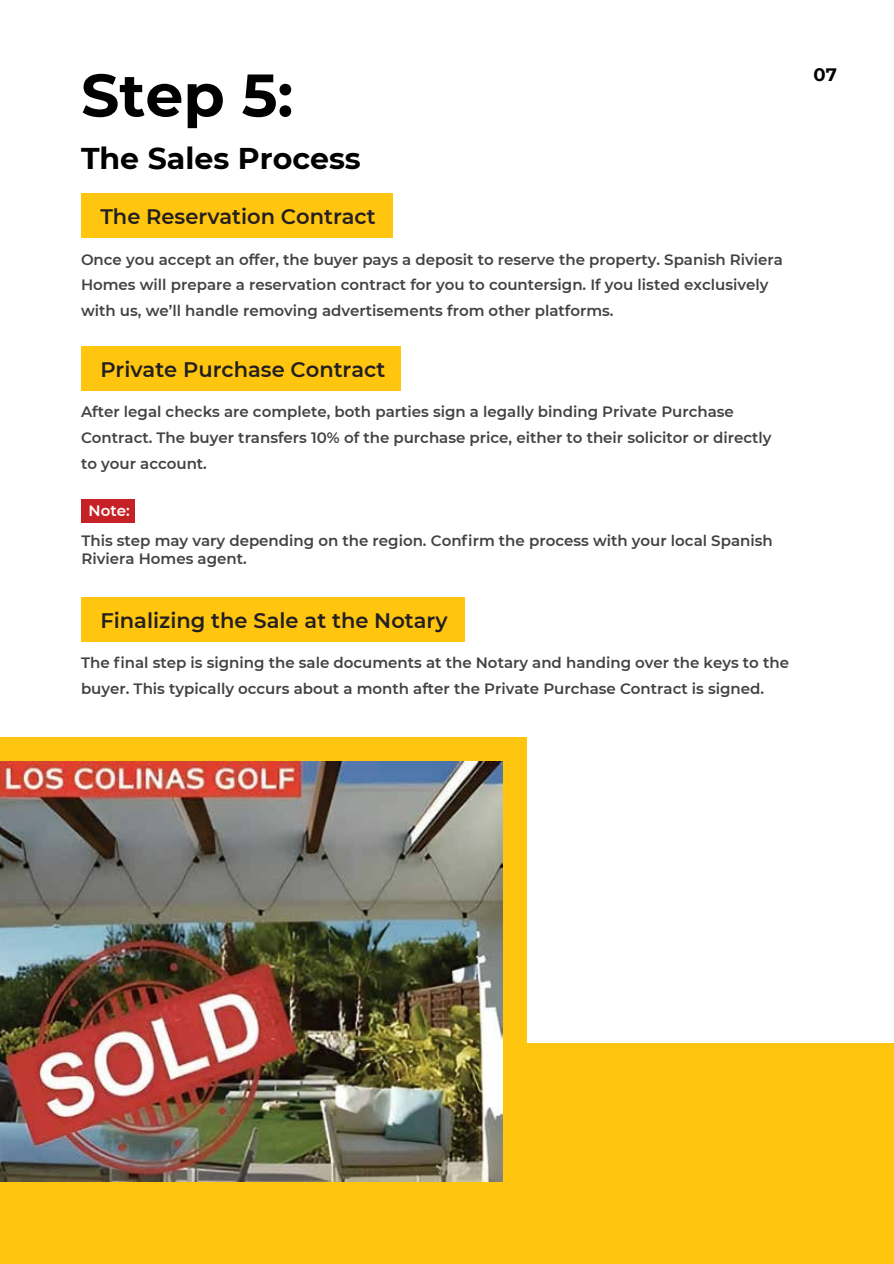
<style>
.page{position:relative;width:894px;height:1264px;background:#fff}
.page>*{position:absolute;margin:0;border:0;box-sizing:border-box;transform-origin:0 0}
.t1{font:700 60px "Montserrat";color:#010101}
.t2{font:700 30px "Montserrat";color:#010101}
.t3{font:600 21px "Montserrat";color:#231f20}
.t4{font:700 18px "Montserrat";color:#010101}
.t5{font:600 15px/25.8px "Montserrat";color:#424143}
.t6{font:600 15px "Montserrat";color:#fff}
</style>
<div class="page">
<div style="left:81px;top:346px;width:319px;height:45px;background:#ffc50f"></div>
<div style="left:81px;top:597px;width:383px;height:45px;background:#ffc50f"></div>
<div style="left:81px;top:194px;width:312px;height:44px;background:#ffc50f"></div>
<div style="left:81px;top:500px;width:54px;height:23px;background:#c62127"></div>
<div style="left:0;top:738px;width:526px;height:525px;background:#ffc50f"></div>
<div style="left:517px;top:1043px;width:376px;height:220px;background:#ffc50f"></div>
<img style="left:0;top:761px;width:502px;height:420px">
<h1 class="t1" style="left:81px;top:52px;width:214px">Step 5:</h1>
<h2 class="t2" style="left:81px;top:137px;width:281px">The Sales Process</h2>
<h3 class="t3" style="left:100px;top:201px;width:277px">The Reservation Contract</h3>
<p class="t5" style="left:81px;top:245px;width:703px">Once you accept an offer, the buyer pays a deposit to reserve the property. Spanish Riviera<br>Homes will prepare a reservation contract for you to countersign. If you listed exclusively with us, we’ll handle removing advertisements from other platforms.</p>
<h3 class="t3" style="left:100px;top:354px;width:286px">Private Purchase Contract</h3>
<p class="t5" style="left:81px;top:398px;width:691px">After legal checks are complete, both parties sign a legally binding Private Purchase<br>Contract. The buyer transfers 10% of the purchase price, either to their solicitor or directly to your account.</p>
<p class="t6" style="left:89px;top:500px;width:43px">Note:</p>
<p class="t5" style="left:81px;top:530px;width:692px;line-height:18px">This step may vary depending on the region. Confirm the process with your local Spanish<br>Riviera Homes agent.</p>
<h3 class="t3" style="left:100px;top:605px;width:348px">Finalizing the Sale at the Notary</h3>
<p class="t5" style="left:81px;top:649px;width:709px">The final step is signing the sale documents at the Notary and handing over the keys to the buyer. This typically occurs about a month after the Private Purchase Contract is signed.</p>
<p class="t4" style="left:813px;top:62px;width:25px">07</p>
</div>
